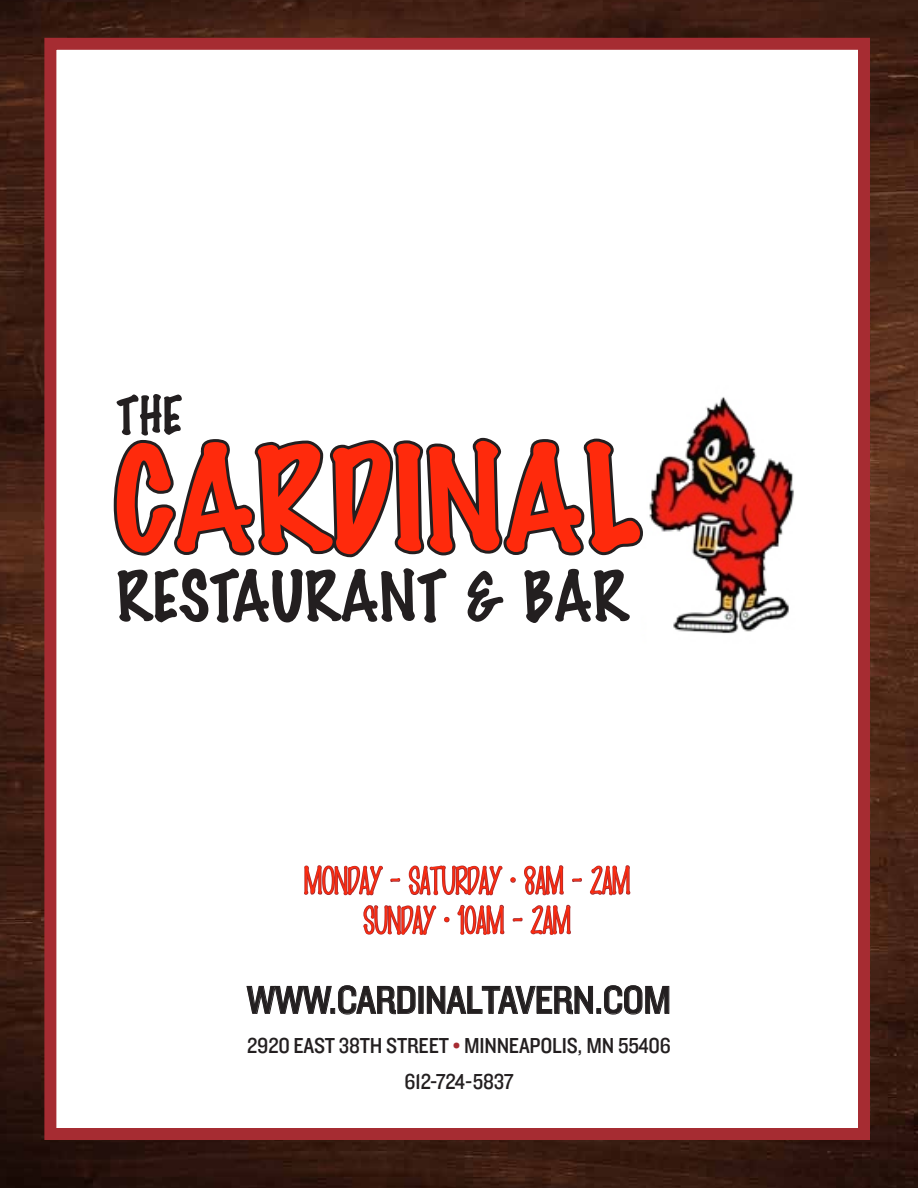
<style>
.page{position:relative;width:918px;height:1188px;background:#fff}
.page>*{position:absolute;margin:0;border:0;box-sizing:border-box;transform-origin:0 0}
.t1{font:150px "Marking Pen";color:#ff2a0c}
.t2{font:72px "Marking Pen";color:#231f20}
.t3{font:54px "Marking Pen";color:#231f20}
.t4{font:40.5px "Knockout 30 Junior Welterwt";letter-spacing:-.02em;color:#231f20}
.t5{font:33px/39.6px "Marker Fine Point";letter-spacing:-.01em;color:#ff2a0c;text-align:center}
.t6{font:22.5px/36px "Knockout 30 Junior Welterwt";letter-spacing:-.01em;color:#231f20;text-align:center}
.s1{color:#a62c32}
</style>
<div class="page">
<img style="left:0;top:0;width:918px;height:1188px">
<div style="left:44px;top:38px;width:826px;height:1102px;background:#fff;border:12px solid #a62c32"></div>
<svg style="left:246px;top:985px;width:170px;height:30px"></svg>
<svg style="left:427px;top:985px;width:243px;height:30px"></svg>
<img style="left:649px;top:396px;width:145px;height:238px">
<svg style="left:589px;top:865px;width:42px;height:31px"></svg>
<svg style="left:304px;top:865px;width:278px;height:70px"></svg>
<svg style="left:113px;top:437px;width:530px;height:121px"></svg>
<h3 class="t3" style="left:116px;top:386px;width:67px">THE</h3>
<h1 class="t1" style="left:114px;top:417px;width:526px">CARDINAL</h1>
<h2 class="t2" style="left:116px;top:557px;width:514px">RESTAURANT &amp; BAR</h2>
<h3 class="t5" style="left:305px;top:860px;width:328px">MONDAY - SATURDAY • 8AM - 2AM<br>SUNDAY • 10AM - 2AM</h3>
<h3 class="t4" style="left:247px;top:973px;width:426px">WWW.CARDINALTAVERN.COM</h3>
<p class="t6" style="left:247px;top:1027px;width:425px">2920 EAST 38TH STREET <span class="s1">•</span> MINNEAPOLIS, MN 55406<br>612-724-5837</p>
</div>
